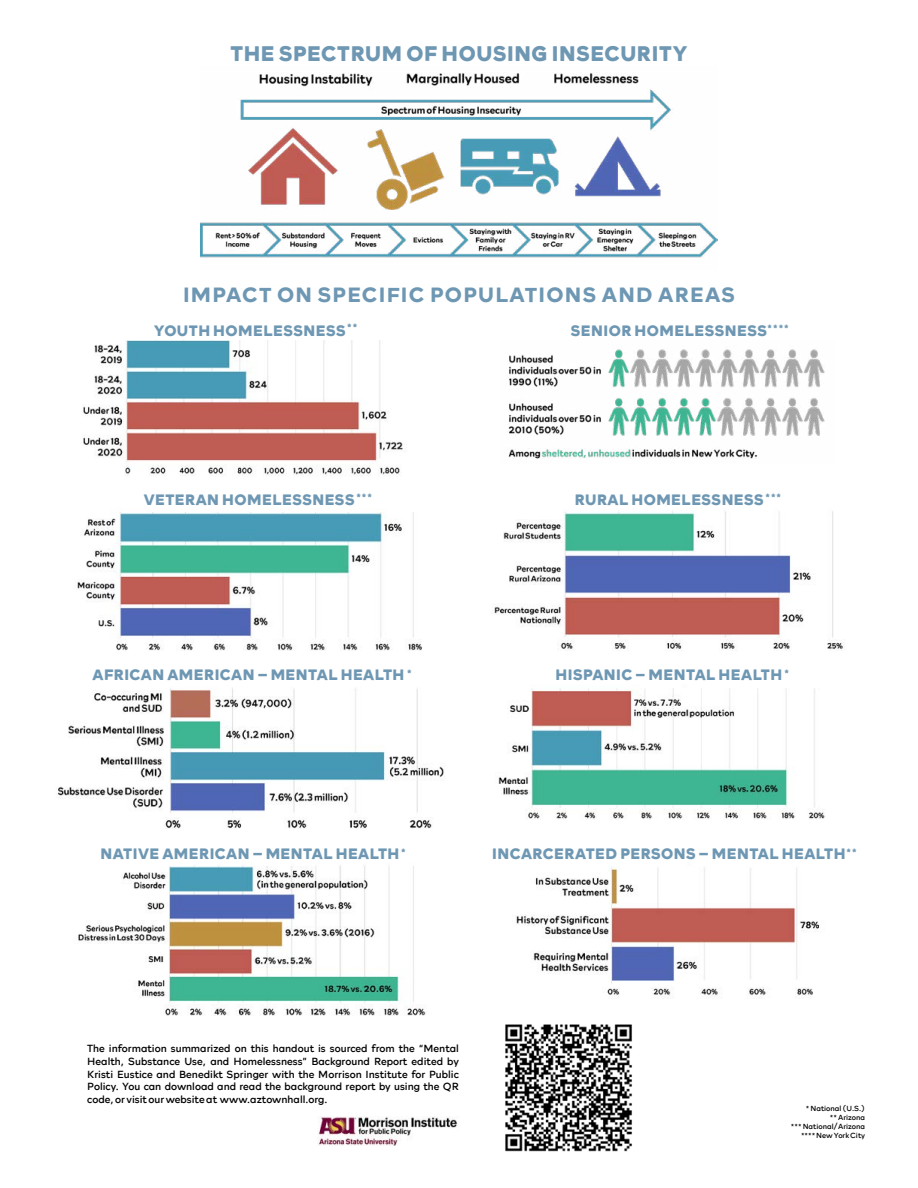
<style>
.page{position:relative;width:918px;height:1188px;background:#fff}
.page>*{position:absolute;margin:0;border:0;box-sizing:border-box;transform-origin:0 0}
.t1{font:700 21px "Rockford Sans";letter-spacing:.06em;color:#6e97b3}
.t2{font:800 21px "Rockford Sans";letter-spacing:.03em;color:#6e97b3}
.t3{font:800 15px "Rockford Sans";letter-spacing:.03em;color:#6e97b3}
.t4{font:10.5px/12.6px "Rockford Sans";color:#000;text-align:justify}
.t5{font:800 10.5px "Rockford Sans";color:#6e97b3}
.t6{font:7.5px/9px "Rockford Sans";color:#000;text-align:right}
</style>
<div class="page">
<img style="left:57px;top:688px;width:388px;height:141px">
<img style="left:498px;top:688px;width:327px;height:132px">
<img style="left:516px;top:867px;width:303px;height:132px">
<img style="left:83px;top:340px;width:320px;height:136px">
<img style="left:494px;top:511px;width:350px;height:139px">
<img style="left:78px;top:865px;width:348px;height:151px">
<img style="left:508px;top:349px;width:317px;height:110px">
<img style="left:77px;top:512px;width:345px;height:139px">
<img style="left:318px;top:1116px;width:140px;height:30px">
<img style="left:201px;top:73px;width:516px;height:185px">
<img style="left:505px;top:1024px;width:127px;height:128px">
<h1 class="t2" style="left:230px;top:38px;width:459px">THE SPECTRUM OF HOUSING INSECURITY</h1>
<h1 class="t1" style="left:183px;top:280px;width:554px">IMPACT ON SPECIFIC POPULATIONS AND AREAS</h1>
<p class="t5" style="left:347px;top:320px;width:12px">**</p>
<p class="t5" style="left:767px;top:320px;width:23px">****</p>
<h2 class="t3" style="left:154px;top:319px;width:193px">YOUTH HOMELESSNESS</h2>
<h2 class="t3" style="left:571px;top:319px;width:197px">SENIOR HOMELESSNESS</h2>
<p class="t5" style="left:356px;top:490px;width:18px">***</p>
<h2 class="t3" style="left:144px;top:488px;width:212px">VETERAN HOMELESSNESS</h2>
<p class="t5" style="left:765px;top:490px;width:18px">***</p>
<h2 class="t3" style="left:575px;top:488px;width:191px">RURAL HOMELESSNESS</h2>
<p class="t5" style="left:407px;top:665px;width:7px">*</p>
<h2 class="t3" style="left:93px;top:664px;width:313px">AFRICAN AMERICAN – MENTAL HEALTH</h2>
<p class="t5" style="left:784px;top:665px;width:7px">*</p>
<h2 class="t3" style="left:556px;top:664px;width:228px">HISPANIC – MENTAL HEALTH</h2>
<h2 class="t3" style="left:100px;top:842px;width:301px">NATIVE AMERICAN – MENTAL HEALTH</h2>
<p class="t5" style="left:401px;top:844px;width:7px">*</p>
<h2 class="t3" style="left:492px;top:842px;width:355px">INCARCERATED PERSONS – MENTAL HEALTH</h2>
<p class="t5" style="left:846px;top:844px;width:12px">**</p>
<p class="t4" style="left:87px;top:1042px;width:373px">The information summarized on this handout is sourced from the “Mental Health, Substance Use, and Homelessness” Background Report edited by Kristi Eustice and Benedikt Springer with the Morrison Institute for Public Policy. You can download and read the background report by using the QR code, or visit our website at www.aztownhall.org.</p>
<p class="t6" style="left:791px;top:1103px;width:76px">* National (U.S.)<br>** Arizona<br>*** National/Arizona **** New York City</p>
</div>
